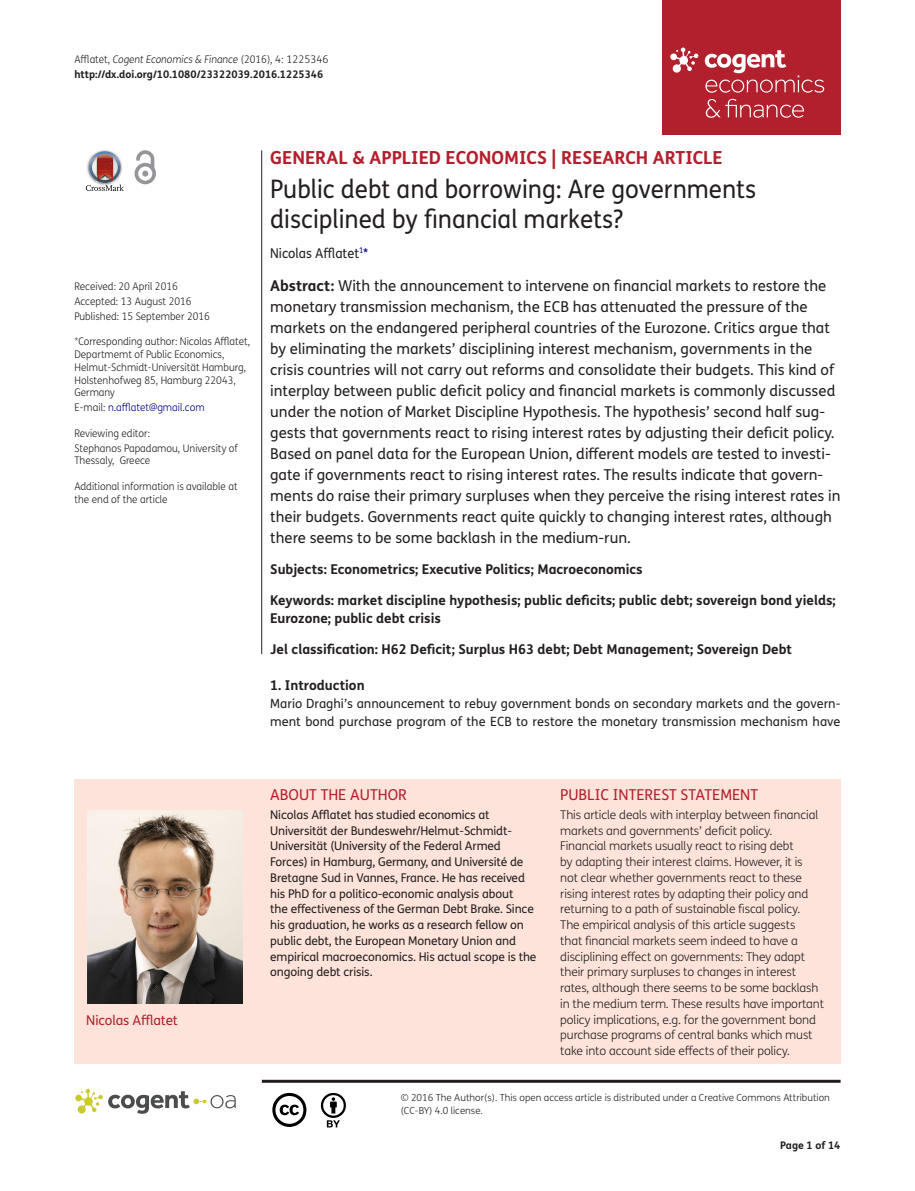
<style>
.page{position:relative;width:915px;height:1191px;background:#fff}
.page>*{position:absolute;margin:0;border:0;box-sizing:border-box;transform-origin:0 0}
.t1{font:25.5px/30px "FS Me Pro";color:#231f20;scale:.95 1}
.t2{font:700 18px "FS Me Pro";color:#b3202d}
.t3{font:15px/21px "FS Me Pro";color:#231f20}
.t4{font:15px "FS Me Pro";color:#b3202d}
.t5{font:700 13.5px/18px "FS Me Pro";color:#231f20}
.t6{font:13.5px "FS Me Pro";color:#231f20;scale:.95 1}
.t7{font:13.5px "FS Me Pro";letter-spacing:-.01em;color:#b3202d}
.t8{font:12.75px/18px "FS Me Pro";color:#231f20}
.t9{font:300 12px/15.8px "FS Me Pro";letter-spacing:-.01em;color:#231f20}
.t10{font:12px/15.8px "FS Me Pro";letter-spacing:-.01em;color:#231f20}
.t11{font:300 10.5px/12.8px "FS Me Pro";color:#231f20;scale:.95 1}
.t12{font:700 10.5px/15px "FS Me Pro";color:#231f20}
.t13{font:300 10.5px "FS Me Pro";color:#000080;scale:.95 1}
.t14{font:300 9.75px/12.8px "FS Me Pro";color:#231f20}
.s1{font-weight:300}
.s2{font-weight:300;font-style:italic}
.s3{color:#231f20}
.s4{color:#000080}
.s5{font-weight:700}
</style>
<div class="page">
<div style="left:661px;top:0;width:179px;height:134px;background:#b3202d"></div>
<svg style="left:670px;top:48px;width:28px;height:25px"></svg>
<svg style="left:704px;top:50px;width:120px;height:43px"></svg>
<svg style="left:705px;top:99px;width:98px;height:19px"></svg>
<div style="left:74px;top:779px;width:766px;height:284px;background:#fde3da"></div>
<svg style="left:86px;top:151px;width:38px;height:40px"></svg>
<svg style="left:134px;top:150px;width:22px;height:34px"></svg>
<hr style="left:261px;top:150px;width:1px;height:504px;background:#231f20">
<hr style="left:262px;top:1079px;width:578px;height:3px;background:#231f20">
<svg style="left:75px;top:1089px;width:161px;height:24px"></svg>
<svg style="left:272px;top:1093px;width:34px;height:34px"></svg>
<svg style="left:321px;top:1093px;width:25px;height:34px"></svg>
<img style="left:87px;top:810px;width:155px;height:193px">
<p class="t12" style="left:74px;top:51px;width:255px"><span class="s1">Afflatet,</span> <span class="s2">Cogent Economics &amp; Finance</span> <span class="s1">(2016), 4: 1225346 </span>http://dx.doi.org/10.1080/23322039.2016.1225346</p>
<p class="t11" style="left:74px;top:279px;width:144px;line-height:14.9px">Received: 20 April 2016<br>Accepted: 13 August 2016<br>Published: 15 September 2016</p>
<p class="t11" style="left:74px;top:335px;width:186px">*Corresponding author: Nicolas Afflatet,<br>Departmemt of Public Economics,<br>Helmut-Schmidt-Universität Hamburg,<br>Holstenhofweg 85, Hamburg 22043,<br>Germany</p>
<p class="t13" style="left:74px;top:400px;width:138px"><span class="s3">E-mail:</span> n.afflatet@gmail.com</p>
<p class="t11" style="left:74px;top:425px;width:173px;line-height:14.9px">Reviewing editor:<br>Stephanos Papadamou, University of</p>
<p class="t11" style="left:74px;top:454px;width:81px">Thessaly, Greece</p>
<p class="t11" style="left:74px;top:479px;width:173px">Additional information is available at the end of the article</p>
<p class="t2" style="left:270px;top:143px;width:454px">GENERAL &amp; APPLIED ECONOMICS | RESEARCH ARTICLE</p>
<h1 class="t1" style="left:270px;top:174px;width:513px">Public debt and borrowing: Are governments disciplined by financial markets?</h1>
<p class="t6" style="left:270px;top:243px;width:105px">Nicolas Afflatet<sup>1</sup><span class="s4">*</span></p>
<p class="t3" style="left:270px;top:275px;width:571px"><span class="s5">Abstract:</span> With the announcement to intervene on financial markets to restore the monetary transmission mechanism, the ECB has attenuated the pressure of the markets on the endangered peripheral countries of the Eurozone. Critics argue that by eliminating the markets’ disciplining interest mechanism, governments in the crisis countries will not carry out reforms and consolidate their budgets. This kind of interplay between public deficit policy and financial markets is commonly discussed under the notion of Market Discipline Hypothesis. The hypothesis’ second half sug&shy;gests that governments react to rising interest rates by adjusting their deficit policy.<br>Based on panel data for the European Union, different models are tested to investi&shy;gate if governments react to rising interest rates. The results indicate that govern&shy;ments do raise their primary surpluses when they perceive the rising interest rates in their budgets. Governments react quite quickly to changing interest rates, although there seems to be some backlash in the medium-run.</p>
<p class="t5" style="left:270px;top:560px;width:374px">Subjects: Econometrics; Executive Politics; Macroeconomics</p>
<p class="t5" style="left:270px;top:590px;width:566px">Keywords: market discipline hypothesis; public deficits; public debt; sovereign bond yields;<br>Eurozone; public debt crisis</p>
<p class="t5" style="left:270px;top:639px;width:523px">Jel classification: H62 Deficit; Surplus H63 debt; Debt Management; Sovereign Debt</p>
<p class="t5" style="left:270px;top:675px;width:96px">1. Introduction</p>
<p class="t8" style="left:270px;top:694px;width:571px">Mario Draghi’s announcement to rebuy government bonds on secondary markets and the govern&shy;ment bond purchase program of the ECB to restore the monetary transmission mechanism have</p>
<p class="t7" style="left:86px;top:1010px;width:93px">Nicolas Afflatet</p>
<p class="t4" style="left:270px;top:784px;width:138px">ABOUT THE AUTHOR</p>
<p class="t10" style="left:270px;top:806px;width:268px">Nicolas Afflatet has studied economics at Universität der Bundeswehr/Helmut-Schmidt-Universität (University of the Federal Armed Forces) in Hamburg, Germany, and Université de Bretagne Sud in Vannes, France. He has received his PhD for a politico-economic analysis about<br>the effectiveness of the German Debt Brake. Since his graduation, he works as a research fellow on public debt, the European Monetary Union and empirical macroeconomics. His actual scope is the ongoing debt crisis.</p>
<p class="t4" style="left:560px;top:784px;width:199px">PUBLIC INTEREST STATEMENT</p>
<p class="t9" style="left:560px;top:806px;width:265px">This article deals with interplay between financial markets and governments’ deficit policy.<br>Financial markets usually react to rising debt<br>by adapting their interest claims. However, it is<br>not clear whether governments react to these rising interest rates by adapting their policy and returning to a path of sustainable fiscal policy.<br>The empirical analysis of this article suggests<br>that financial markets seem indeed to have a disciplining effect on governments: They adapt their primary surpluses to changes in interest rates, although there seems to be some backlash in the medium term. These results have important policy implications, e.g. for the government bond purchase programs of central banks which must take into account side effects of their policy.</p>
<p class="t14" style="left:400px;top:1091px;width:430px">© 2016 The Author(s). This open access article is distributed under a Creative Commons Attribution (CC-BY) 4.0 license.</p>
<p class="t12" style="left:780px;top:1137px;width:62px">Page 1 of 14</p>
</div>
